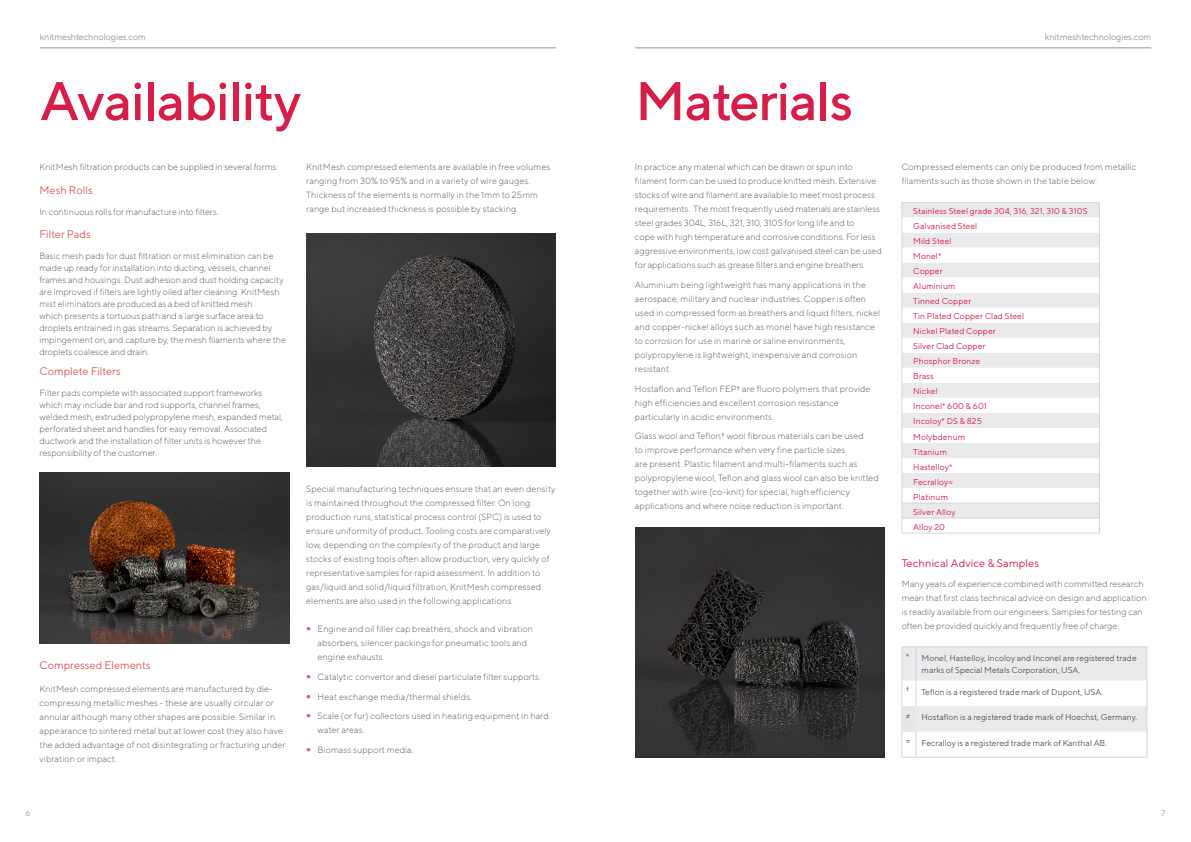
<style>
.page{position:relative;width:1191px;height:842px;background:#fff}
.page>*{position:absolute;margin:0;border:0;box-sizing:border-box;transform-origin:0 0}
.Extra_Large_Header{font:500 54.3px "TT Norms";letter-spacing:-.02em;color:#d81e48}
.Body{font:11px "TT Norms";color:#df5860}
.Body-2{font:11px "TT Norms";letter-spacing:.01em;color:#d81e48}
.Body-3{font:300 9px/14px "TT Norms";letter-spacing:.01em;color:#57585a}
.t1{font:9px "TT Norms";letter-spacing:-.01em;color:#939598}
.Body-4{font:9px "TT Norms";color:#57585a}
.Sub_Header{font:8.5px "TT Norms";letter-spacing:.01em;color:#d81e48}
.Body-5{font:8.5px/12px "TT Norms";color:#57585a}
.t2{font:8px "TT Norms";color:#939598}
</style>
<div class="page">
<hr style="left:40px;top:48px;width:516px;height:1px;background:#939598">
<hr style="left:635px;top:48px;width:516px;height:1px;background:#939598">
<svg style="left:902px;top:203px;width:197px;height:15px;fill:#eaeaed"></svg>
<svg style="left:902px;top:218px;width:197px;height:315px"></svg>
<hr style="left:901px;top:202px;width:198px;height:1px;background:#d5d5db">
<hr style="left:901px;top:503px;width:198px;height:1px;background:#d5d5db">
<hr style="left:901px;top:518px;width:198px;height:1px;background:#d5d5db">
<svg style="left:901px;top:203px;width:1px;height:330px"></svg>
<svg style="left:1099px;top:203px;width:1px;height:330px"></svg>
<hr style="left:901px;top:533px;width:198px;height:1px;background:#d5d5db">
<svg style="left:901px;top:647px;width:246px;height:111px"></svg>
<hr style="left:916px;top:757px;width:231px;height:1px;background:#d5d5db">
<img style="left:635px;top:528px;width:249px;height:230px">
<img style="left:306px;top:233px;width:250px;height:234px">
<img style="left:39px;top:472px;width:250px;height:171px">
<p class="t1" style="left:40px;top:31px;width:108px">knitmeshtechnologies.com</p>
<p class="t1" style="left:1045px;top:31px;width:108px">knitmeshtechnologies.com</p>
<p class="Extra_Large_Header" style="left:40px;top:67px;width:263px">Availability</p>
<p class="Extra_Large_Header" style="left:635px;top:67px;width:220px">Materials</p>
<p class="Body-3" style="left:39px;top:160px;width:240px">KnitMesh filtration products can be supplied in several forms:</p>
<p class="Body" style="left:39px;top:184px;width:55px">Mesh Rolls</p>
<p class="Body-3" style="left:39px;top:204px;width:181px">In continuous rolls for manufacture into filters.</p>
<p class="Body" style="left:39px;top:227px;width:53px">Filter Pads</p>
<p class="Body-3" style="left:39px;top:249px;width:248px;line-height:12px">Basic mesh pads for dust filtration or mist elimination can be made up ready for installation into ducting, vessels, channel frames and housings. Dust adhesion and dust holding capacity are improved if filters are lightly oiled after cleaning. KnitMesh mist eliminators are produced as a bed of knitted mesh<br>which presents a tortuous path and a large surface area to droplets entrained in gas streams. Separation is achieved by impingement on, and capture by, the mesh filaments where the droplets coalesce and drain.</p>
<p class="Body" style="left:39px;top:364px;width:83px">Complete Filters</p>
<p class="Body-3" style="left:39px;top:386px;width:245px;line-height:12px">Filter pads complete with associated support frameworks which may include bar and rod supports, channel frames, welded mesh, extruded polypropylene mesh, expanded metal, perforated sheet and handles for easy removal. Associated ductwork and the installation of filter units is however the responsibility of the customer.</p>
<p class="Body-3" style="left:306px;top:160px;width:246px">KnitMesh compressed elements are available in free volumes ranging from 30% to 95% and in a variety of wire gauges.<br>Thickness of the elements is normally in the 1mm to 25mm range but increased thickness is possible by stacking.</p>
<p class="Body-3" style="left:635px;top:160px;width:248px">In practice any material which can be drawn or spun into filament form can be used to produce knitted mesh. Extensive stocks of wire and filament are available to meet most process requirements. The most frequently used materials are stainless steel grades 304L, 316L, 321, 310, 310S for long life and to<br>cope with high temperature and corrosive conditions. For less aggressive environments, low cost galvanised steel can be used for applications such as grease filters and engine breathers.</p>
<p class="Body-3" style="left:635px;top:278px;width:247px">Aluminium being lightweight has many applications in the aerospace, military and nuclear industries. Copper is often used in compressed form as breathers and liquid filters, nickel and copper-nickel alloys such as monel have high resistance to corrosion for use in marine or saline environments, polypropylene is lightweight, inexpensive and corrosion resistant.</p>
<p class="Body-3" style="left:635px;top:381px;width:237px">Hostaflon and Teflon FEP† are fluoro polymers that provide high efficiencies and excellent corrosion resistance particularly in acidic environments.</p>
<p class="Body-3" style="left:635px;top:429px;width:245px">Glass wool and Teflon† wool fibrous materials can be used<br>to improve performance when very fine particle sizes<br>are present. Plastic filament and multi-filaments such as polypropylene wool, Teflon and glass wool can also be knitted together with wire (co-knit) for special, high efficiency applications and where noise reduction is important.</p>
<p class="Body-3" style="left:306px;top:482px;width:251px">Special manufacturing techniques ensure that an even density is maintained throughout the compressed filter. On long production runs, statistical process control (SPC) is used to ensure uniformity of product. Tooling costs are comparatively low, depending on the complexity of the product and large stocks of existing tools often allow production, very quickly of representative samples for rapid assessment. In addition to gas/liquid and solid/liquid filtration, KnitMesh compressed elements are also used in the following applications:</p>
<p class="Body-3" style="left:317px;top:622px;width:217px">Engine and oil filler cap breathers, shock and vibration absorbers, silencer packings for pneumatic tools and engine exhausts.</p>
<p class="Body-3" style="left:317px;top:670px;width:225px">Catalytic convertor and diesel particulate filter supports.</p>
<p class="Body-3" style="left:317px;top:689px;width:156px">Heat exchange media/thermal shields.</p>
<p class="Body-3" style="left:317px;top:709px;width:233px">Scale (or fur) collectors used in heating equipment in hard water areas.</p>
<p class="Body-3" style="left:317px;top:743px;width:98px">Biomass support media.</p>
<p class="Body" style="left:39px;top:659px;width:113px">Compressed Elements</p>
<p class="Body-3" style="left:39px;top:681px;width:248px">KnitMesh compressed elements are manufactured by die&shy;compressing metallic meshes - these are usually circular or annular although many other shapes are possible. Similar in appearance to sintered metal but at lower cost they also have the added advantage of not disintegrating or fracturing under vibration or impact.</p>
<p class="Body-3" style="left:901px;top:160px;width:236px">Compressed elements can only be produced from metallic filaments such as those shown in the table below:</p>
<p class="Sub_Header" style="left:913px;top:206px;width:176px">Stainless Steel grade 304, 316, 321, 310 &amp; 310S</p>
<p class="Sub_Header" style="left:913px;top:221px;width:66px">Galvanised Steel</p>
<p class="Sub_Header" style="left:913px;top:236px;width:40px">Mild Steel</p>
<p class="Sub_Header" style="left:913px;top:251px;width:30px">Monel*</p>
<p class="Sub_Header" style="left:913px;top:266px;width:31px">Copper</p>
<p class="Sub_Header" style="left:913px;top:281px;width:44px">Aluminium</p>
<p class="Sub_Header" style="left:913px;top:296px;width:60px">Tinned Copper</p>
<p class="Sub_Header" style="left:913px;top:311px;width:112px">Tin Plated Copper Clad Steel</p>
<p class="Sub_Header" style="left:913px;top:326px;width:84px">Nickel Plated Copper</p>
<p class="Sub_Header" style="left:913px;top:341px;width:74px">Silver Clad Copper</p>
<p class="Sub_Header" style="left:913px;top:356px;width:68px">Phosphor Bronze</p>
<p class="Sub_Header" style="left:913px;top:371px;width:22px">Brass</p>
<p class="Sub_Header" style="left:913px;top:386px;width:26px">Nickel</p>
<p class="Sub_Header" style="left:913px;top:401px;width:75px">Inconel* 600 &amp; 601</p>
<p class="Sub_Header" style="left:913px;top:416px;width:70px">Incoloy* DS &amp; 825</p>
<p class="Sub_Header" style="left:913px;top:431px;width:53px">Molybdenum</p>
<p class="Sub_Header" style="left:913px;top:446px;width:35px">Titanium</p>
<p class="Sub_Header" style="left:913px;top:461px;width:41px">Hastelloy*</p>
<p class="Sub_Header" style="left:913px;top:476px;width:41px">Fecralloy≈</p>
<p class="Sub_Header" style="left:913px;top:491px;width:36px">Platinum</p>
<p class="Sub_Header" style="left:913px;top:506px;width:44px">Silver Alloy</p>
<p class="Sub_Header" style="left:913px;top:521px;width:33px">Alloy 20</p>
<p class="Body-2" style="left:901px;top:556px;width:139px">Technical Advice &amp; Samples</p>
<p class="Body-3" style="left:901px;top:576px;width:246px">Many years of experience combined with committed research mean that first class technical advice on design and application is readily available from our engineers. Samples for testing can often be provided quickly and frequently free of charge.</p>
<p class="Body-4" style="left:906px;top:651px;width:5px">*</p>
<p class="Body-5" style="left:921px;top:651px;width:217px">Monel, Hastelloy, Incoloy and Inconel are registered trade marks of Special Metals Corporation, USA.</p>
<p class="Body-4" style="left:906px;top:685px;width:5px">†</p>
<p class="Body-5" style="left:921px;top:685px;width:183px">Teflon is a registered trade mark of Dupont, USA.</p>
<p class="Body-4" style="left:906px;top:710px;width:6px">≠</p>
<p class="Body-5" style="left:921px;top:711px;width:217px">Hostaflon is a registered trade mark of Hoechst, Germany.</p>
<p class="Body-4" style="left:906px;top:736px;width:6px">≈</p>
<p class="Body-5" style="left:921px;top:736px;width:187px">Fecralloy is a registered trade mark of Kanthal AB.</p>
<p class="t2" style="left:26px;top:808px;width:6px">6</p>
<p class="t2" style="left:1161px;top:808px;width:5px">7</p>
</div>
